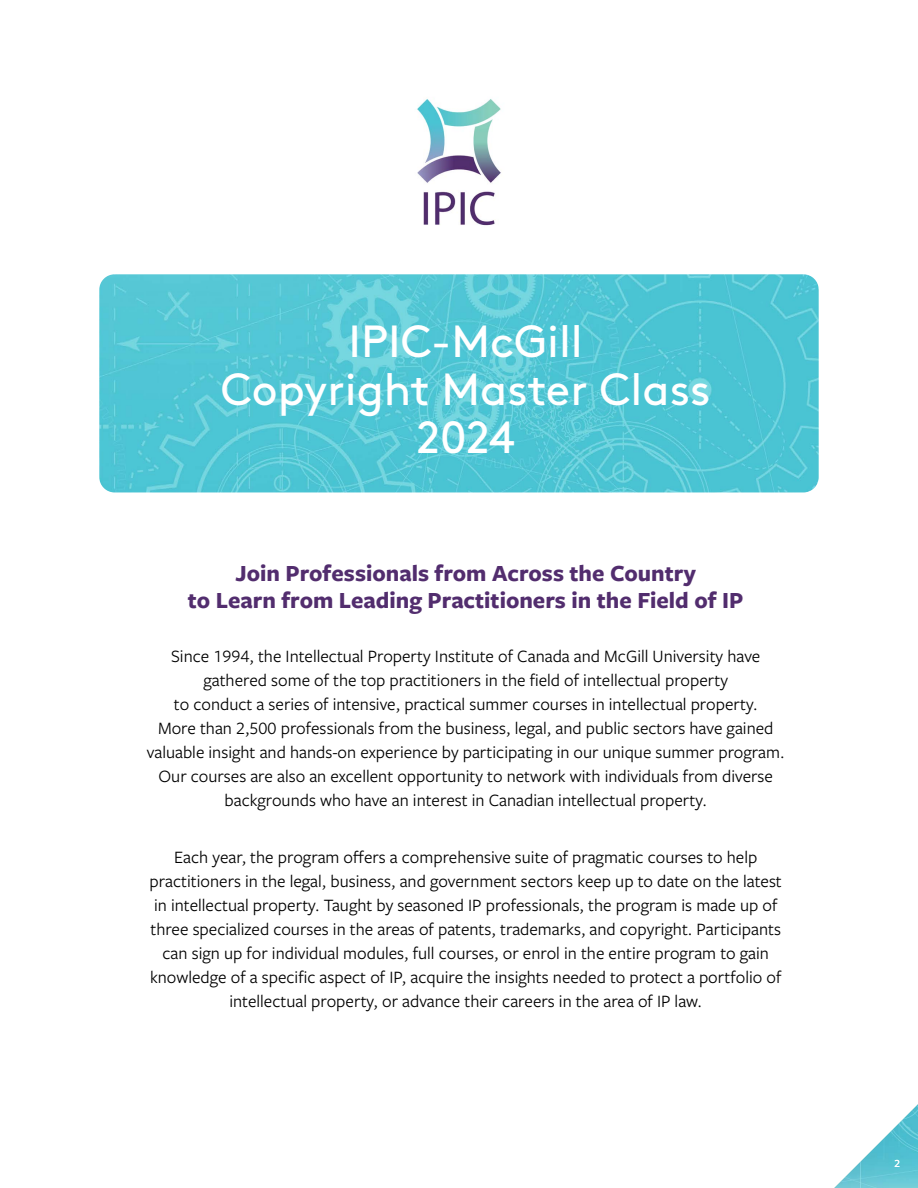
<style>
.page{position:relative;width:918px;height:1188px;background:#fff}
.page>*{position:absolute;margin:0;border:0;box-sizing:border-box;transform-origin:0 0}
.t1{font:45px/48px "Brown";color:#fff;text-align:center}
.t2{font:700 24px/27px "Freight Sans Pro";color:#522d6e;text-align:center}
.t3{font:18px/24px "Freight Sans Pro";color:#000;text-align:center}
.t4{font:500 11.25px "Freight Sans Pro";color:#fff}
</style>
<div class="page">
<img style="left:834px;top:1104px;width:84px;height:84px">
<img style="left:99px;top:274px;width:720px;height:218px">
<img style="left:417px;top:99px;width:84px;height:127px">
<h1 class="t1" style="left:221px;top:313px;width:491px">IPIC-McGill<br>Copyright Master Class<br>2024</h1>
<h2 class="t2" style="left:188px;top:558px;width:557px">Join Professionals from Across the Country<br>to Learn from Leading Practitioners in the Field of IP</h2>
<p class="t3" style="left:147px;top:643px;width:639px">Since 1994, the Intellectual Property Institute of Canada and McGill University have gathered some of the top practitioners in the field of intellectual property<br>to conduct a series of intensive, practical summer courses in intellectual property.<br>More than 2,500 professionals from the business, legal, and public sectors have gained valuable insight and hands-on experience by participating in our unique summer program.<br>Our courses are also an excellent opportunity to network with individuals from diverse backgrounds who have an interest in Canadian intellectual property.</p>
<p class="t3" style="left:150px;top:844px;width:634px">Each year, the program offers a comprehensive suite of pragmatic courses to help practitioners in the legal, business, and government sectors keep up to date on the latest in intellectual property. Taught by seasoned IP professionals, the program is made up of three specialized courses in the areas of patents, trademarks, and copyright. Participants can sign up for individual modules, full courses, or enrol in the entire program to gain knowledge of a specific aspect of IP, acquire the insights needed to protect a portfolio of intellectual property, or advance their careers in the area of IP law.</p>
<p class="t4" style="left:895px;top:1156px;width:7px">2</p>
</div>
